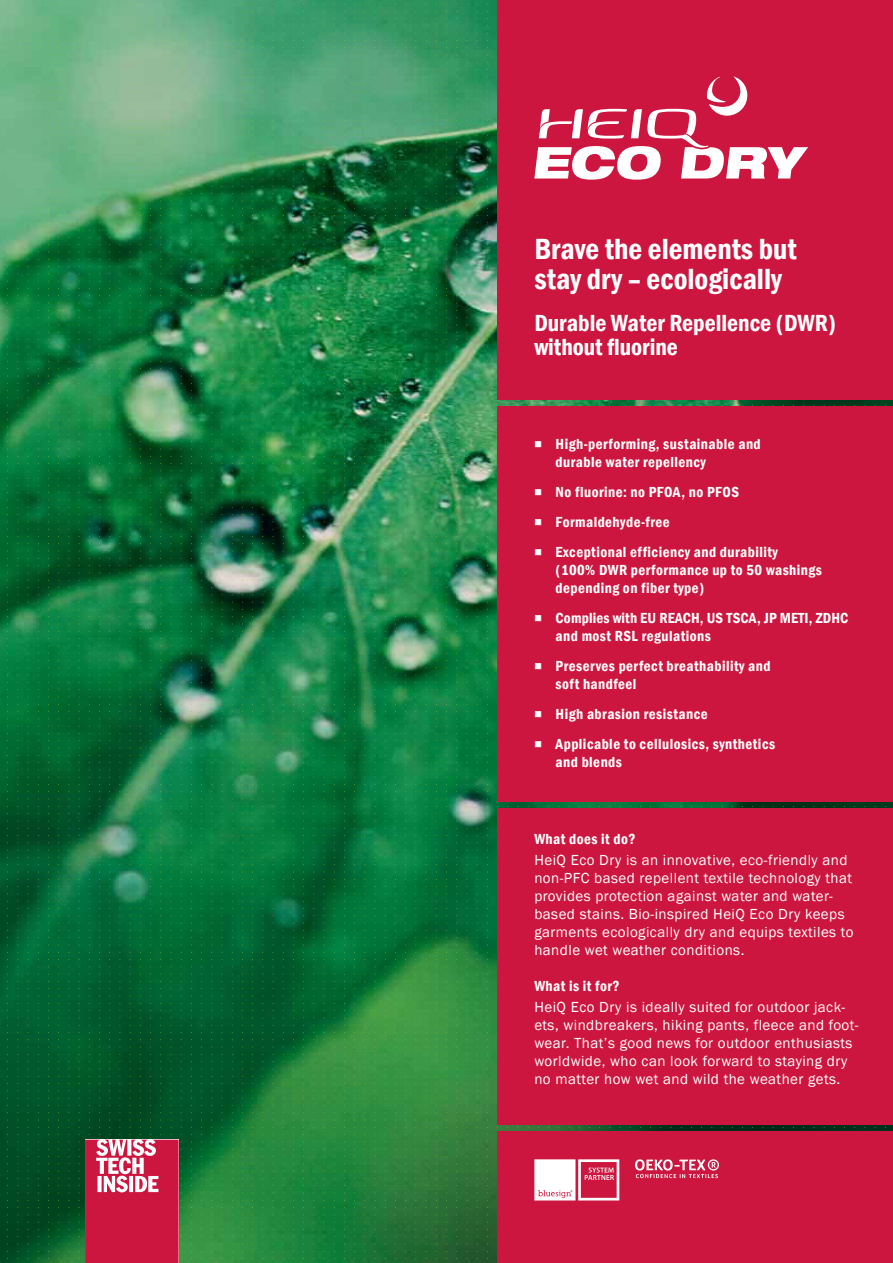
<style>
.page{position:relative;width:893px;height:1263px;background:#fff}
.page>*{position:absolute;margin:0;border:0;box-sizing:border-box;transform-origin:0 0}
.t1{font:600 condensed 30px/30px "Franklin Gothic";color:#fff}
.t2{font:600 condensed 24px/24px "Franklin Gothic";color:#fff}
.t3{font:15px/18px "Franklin Gothic";letter-spacing:.03em;color:#fff}
.t4{font:600 condensed 15px/18px "Franklin Gothic";letter-spacing:.03em;color:#fff}
.t5{font:600 condensed 15px/18px "Franklin Gothic";letter-spacing:.01em;color:#fff}
.s1{font-family:"Koz Go Pro";font-weight:400;font-stretch:normal;font-size:7.5px}
</style>
<div class="page">
<img style="left:0;top:0;width:893px;height:1263px">
<div style="left:497px;top:0;width:396px;height:400px;background:#cd163f"></div>
<svg style="left:534px;top:77px;width:274px;height:103px"></svg>
<div style="left:497px;top:406px;width:396px;height:395px;background:#cd163f"></div>
<div style="left:497px;top:808px;width:396px;height:317px;background:#cd163f"></div>
<svg style="left:85px;top:1140px;width:94px;height:123px;background:#d4375a"></svg>
<div style="left:497px;top:1131px;width:396px;height:132px;background:#cd163f"></div>
<svg style="left:635px;top:1159px;width:84px;height:19px"></svg>
<svg style="left:534px;top:1159px;width:85px;height:41px"></svg>
<h1 class="t1" style="left:534px;top:234px;width:264px">Brave the elements but stay dry – ecologically</h1>
<h2 class="t2" style="left:534px;top:311px;width:303px">Durable Water Repellence (DWR) without fluorine</h2>
<p class="t4" style="left:556px;top:434px;width:207px;text-indent:-21px"><span class="s1">■</span> High-performing, sustainable and durable water repellency</p>
<p class="t4" style="left:534px;top:482px;width:206px"><span class="s1">■</span> No fluorine: no PFOA, no PFOS</p>
<p class="t4" style="left:534px;top:512px;width:137px"><span class="s1">■</span> Formaldehyde-free</p>
<p class="t4" style="left:556px;top:542px;width:268px;text-indent:-21px"><span class="s1">■</span> Exceptional efficiency and durability<br>(100% DWR performance up to 50 washings depending on fiber type)</p>
<p class="t5" style="left:556px;top:608px;width:294px;text-indent:-21px"><span class="s1">■</span> Complies with EU REACH, US TSCA, JP METI, ZDHC and most RSL regulations</p>
<p class="t4" style="left:556px;top:656px;width:217px;text-indent:-21px"><span class="s1">■</span> Preserves perfect breathability and soft handfeel</p>
<p class="t4" style="left:534px;top:704px;width:175px"><span class="s1">■</span> High abrasion resistance</p>
<p class="t4" style="left:556px;top:734px;width:221px;text-indent:-21px"><span class="s1">■</span> Applicable to cellulosics, synthetics and blends</p>
<p class="t4" style="left:534px;top:830px;width:103px">What does it do?</p>
<p class="t3" style="left:534px;top:851px;width:321px">HeiQ Eco Dry is an innovative, eco-friendly and non-PFC based repellent textile technology that provides protection against water and water&shy;based stains. Bio-inspired HeiQ Eco Dry keeps garments ecologically dry and equips textiles to handle wet weather conditions.</p>
<p class="t4" style="left:534px;top:977px;width:87px">What is it for?</p>
<p class="t3" style="left:534px;top:998px;width:326px">HeiQ Eco Dry is ideally suited for outdoor jack&shy;ets, windbreakers, hiking pants, fleece and foot&shy;wear. That’s good news for outdoor enthusiasts worldwide, who can look forward to staying dry no matter how wet and wild the weather gets.</p>
</div>
